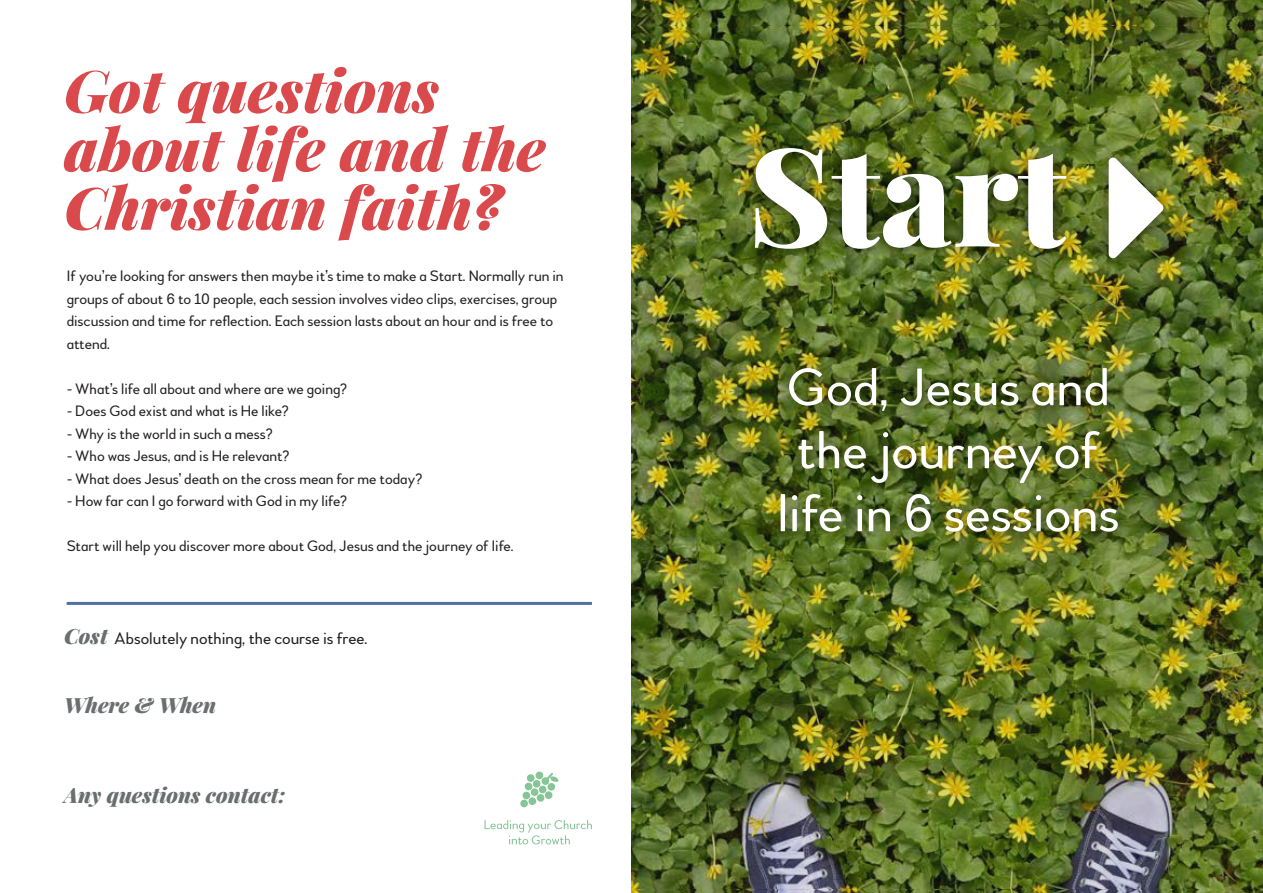
<style>
.page{position:relative;width:1263px;height:893px;background:#fff}
.page>*{position:absolute;margin:0;border:0;box-sizing:border-box;transform-origin:0 0}
.t1{font:900 136.8px "Playfair Display";color:#fff}
.t2{font:italic 900 58.5px/58.5px "Playfair Display";color:#da494c}
.t3{font:52.5px/63px "Woodford Bourne";color:#fff;text-align:center}
.t4{font:italic 900 21px "Playfair Display";color:#6a6e6f}
.t5{font:16.5px "Woodford Bourne";color:#221f20}
.t6{font:15px/22.5px "Woodford Bourne";color:#221f20}
.s1{font-family:"Playfair Display";font-weight:900;font-style:italic;font-size:21px;color:#6a6e6f}
</style>
<div class="page">
<img style="left:631px;top:0;width:632px;height:893px">
<hr style="left:67px;top:602px;width:525px;height:3px;background:#5170a4">
<svg style="left:484px;top:820px;width:108px;height:24px"></svg>
<svg style="left:520px;top:771px;width:38px;height:36px"></svg>
<img style="left:725px;top:107px;width:461px;height:196px">
<svg style="left:1109px;top:156px;width:55px;height:104px"></svg>
<img style="left:741px;top:338px;width:415px;height:323px">
<h2 class="t2" style="left:64px;top:59px;width:483px">Got questions about life and the<br>Christian faith?</h2>
<p class="t6" style="left:67px;top:265px;width:498px">If you’re looking for answers then maybe it’s time to make a Start. Normally run in groups of about 6 to 10 people, each session involves video clips, exercises, group discussion and time for reflection. Each session lasts about an hour and is free to attend.</p>
<p class="t6" style="left:67px;top:377px;width:282px">- What’s life all about and where are we going?</p>
<p class="t6" style="left:67px;top:400px;width:224px">- Does God exist and what is He like?</p>
<p class="t6" style="left:67px;top:422px;width:207px">- Why is the world in such a mess?</p>
<p class="t6" style="left:67px;top:445px;width:224px">- Who was Jesus, and is He relevant?</p>
<p class="t6" style="left:67px;top:467px;width:357px">- What does Jesus’ death on the cross mean for me today?</p>
<p class="t6" style="left:67px;top:490px;width:282px">- How far can I go forward with God in my life?</p>
<p class="t6" style="left:67px;top:535px;width:448px">Start will help you discover more about God, Jesus and the journey of life.</p>
<p class="t5" style="left:64px;top:628px;width:305px"><span class="s1">Cost</span> Absolutely nothing, the course is free.</p>
<h3 class="t4" style="left:64px;top:690px;width:153px">Where &amp; When</h3>
<h3 class="t4" style="left:64px;top:780px;width:223px">Any questions contact:</h3>
<h1 class="t1" style="left:748px;top:107px;width:320px">Start</h1>
<h3 class="t3" style="left:777px;top:357px;width:344px">God, Jesus and the journey of life in 6 sessions</h3>
</div>
